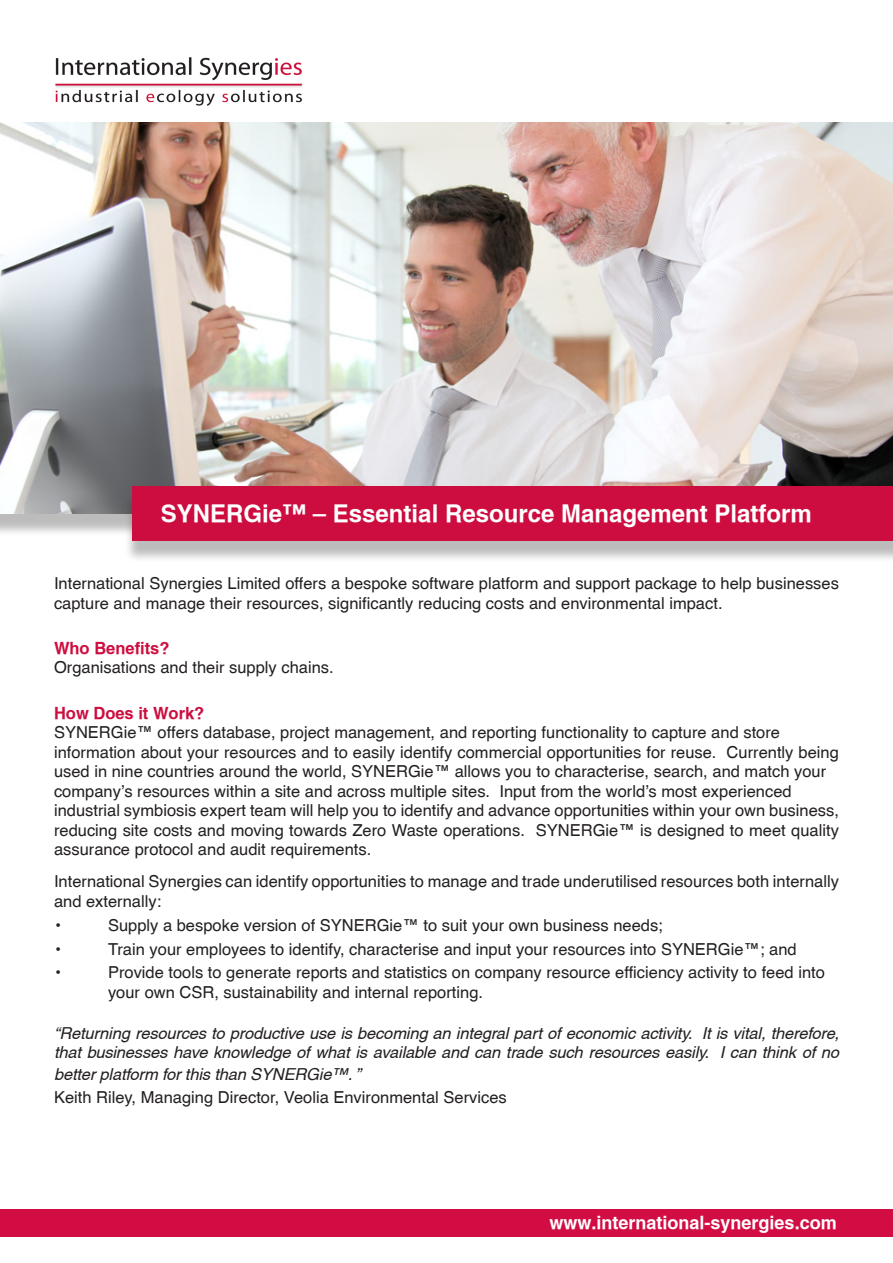
<style>
.page{position:relative;width:893px;height:1263px;background:#fff}
.page>*{position:absolute;margin:0;border:0;box-sizing:border-box;transform-origin:0 0}
.t1{font:700 24px "Helvetica Tur";color:#fff}
.t2{font:700 18px "Helvetica Tur";color:#fff}
.body{font:16.5px/19.5px "Helvetica";color:#231f20}
.t3{font:italic 16.5px/19.5px "Helvetica";letter-spacing:-.01em;color:#231f20}
.SUBHEAD__in_Caps_ple{font:700 16.5px "Helvetica Tur";color:#cd0d3f}
</style>
<div class="page">
<img style="left:0;top:123px;width:893px;height:390px">
<img style="left:55px;top:57px;width:247px;height:49px">
<div style="left:124px;top:493px;width:769px;height:70px;background:#231f20;opacity:.3"></div>
<div style="left:133px;top:486px;width:760px;height:54px;background:#cd0d3f"></div>
<div style="left:0;top:1209px;width:893px;height:27px;background:#d20d44"></div>
<p class="t1" style="left:161px;top:499px;width:652px">SYNERGie™ – Essential Resource Management Platform</p>
<p class="body" style="left:54px;top:573px;width:786px">International Synergies Limited offers a bespoke software platform and support package to help businesses capture and manage their resources, significantly reducing costs and environmental impact.</p>
<p class="SUBHEAD__in_Caps_ple" style="left:54px;top:638px;width:117px">Who Benefits?</p>
<p class="body" style="left:54px;top:657px;width:281px">Organisations and their supply chains.</p>
<p class="SUBHEAD__in_Caps_ple" style="left:54px;top:703px;width:152px">How Does it Work?</p>
<p class="body" style="left:54px;top:722px;width:786px">SYNERGie™ offers database, project management, and reporting functionality to capture and store information about your resources and to easily identify commercial opportunities for reuse. Currently being used in nine countries around the world, SYNERGie™ allows you to characterise, search, and match your company’s resources within a site and across multiple sites. Input from the world’s most experienced industrial symbiosis expert team will help you to identify and advance opportunities within your own business, reducing site costs and moving towards Zero Waste operations. SYNERGie™ is designed to meet quality assurance protocol and audit requirements.</p>
<p class="body" style="left:54px;top:871px;width:786px">International Synergies can identify opportunities to manage and trade underutilised resources both internally and externally:</p>
<p class="body" style="left:54px;top:915px;width:7px">•</p>
<p class="body" style="left:108px;top:915px;width:556px">Supply a bespoke version of SYNERGie™ to suit your own business needs;</p>
<p class="body" style="left:54px;top:938px;width:7px">•</p>
<p class="body" style="left:108px;top:938px;width:690px">Train your employees to identify, characterise and input your resources into SYNERGie™; and</p>
<p class="body" style="left:54px;top:962px;width:7px">•</p>
<p class="body" style="left:108px;top:962px;width:718px">Provide tools to generate reports and statistics on company resource efficiency activity to feed into your own CSR, sustainability and internal reporting.</p>
<p class="t3" style="left:54px;top:1023px;width:787px">“Returning resources to productive use is becoming an integral part of economic activity. It is vital, therefore, that businesses have knowledge of what is available and can trade such resources easily. I can think of no</p>
<p class="t3" style="left:54px;top:1064px;width:309px">better platform for this than SYNERGie™. ”</p>
<p class="body" style="left:54px;top:1087px;width:454px">Keith Riley, Managing Director, Veolia Environmental Services</p>
<p class="t2" style="left:550px;top:1211px;width:289px">www.international-synergies.com</p>
</div>
